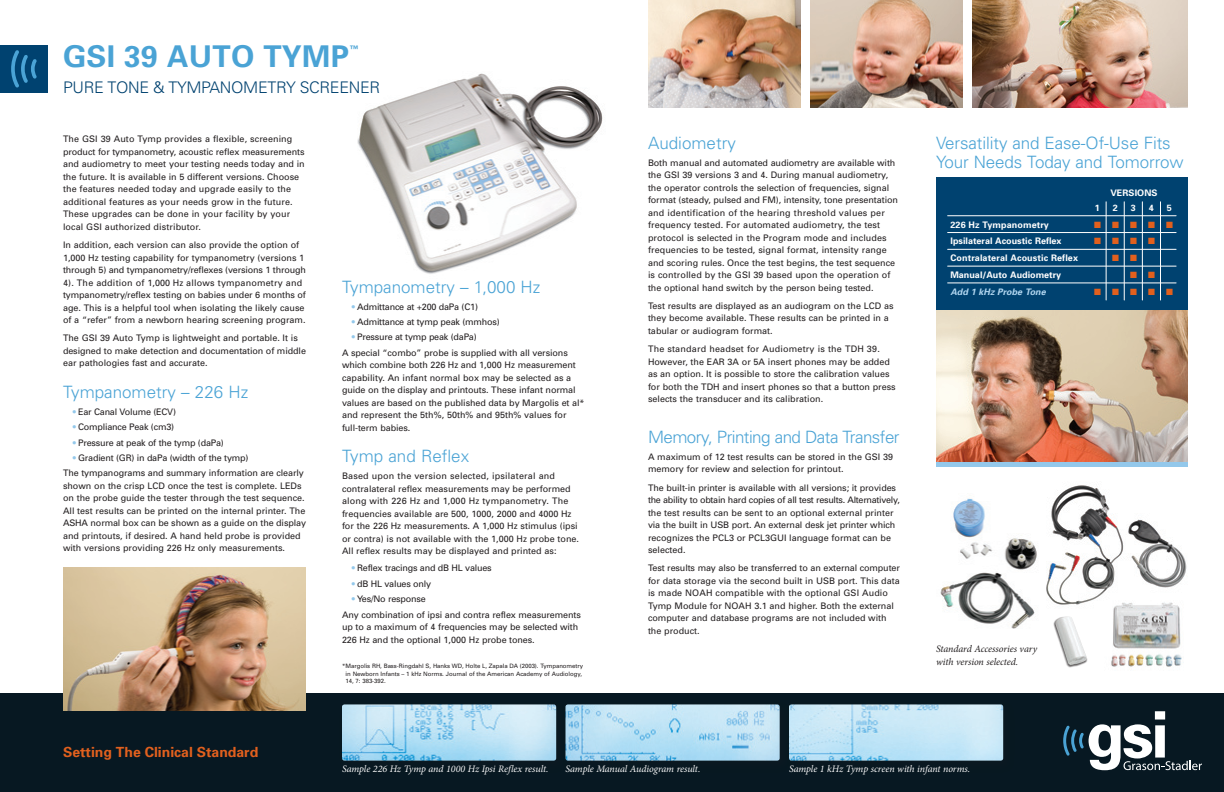
<style>
.page{position:relative;width:1224px;height:792px;background:#fff}
.page>*{position:absolute;margin:0;border:0;box-sizing:border-box;transform-origin:0 0}
.t1{font:700 30px "Univers";letter-spacing:.01em;color:#4aa3d5}
.t2{font:300 17px/19px "Univers";letter-spacing:-.005em;color:#4aa3d5}
.t3{font:300 17px "Univers";letter-spacing:-.03em;color:#4aa3d5}
.t4{font:300 16px "Univers";letter-spacing:-.02em;color:#004270}
.t5{font:700 14px "Univers";color:#e1601e}
.t6{font:italic 10px "Minion Pro";letter-spacing:-.01em;color:#fff}
.t7{font:italic 10px "Minion Pro";letter-spacing:-.005em;color:#231f20}
.t8{font:9px/12.5px "Univers";color:#231f20}
.t9{font:9px "Univers";letter-spacing:-.02em;color:#231f20}
.t10{font:700 9px "Univers";letter-spacing:.01em;color:#fff}
.t11{font:italic 700 9px "Univers";color:#b1d6f0}
.t12{font:9px "Zapf Dingbats";color:#e1601e}
.t13{font:700 9px "Univers";color:#4aa3d5}
.t14{font:6px/7.2px "Univers";letter-spacing:-.005em;color:#231f20}
.s1{font-weight:900;color:#93c8eb}
</style>
<div class="page">
<img style="left:357px;top:73px;width:246px;height:201px">
<div style="left:0;top:45px;width:48px;height:48px;background:#004270"></div>
<svg style="left:11px;top:50px;width:26px;height:38px"></svg>
<div style="left:0;top:693px;width:1224px;height:99px;background:#071822"></div>
<svg style="left:1063px;top:711px;width:139px;height:59px"></svg>
<img style="left:342px;top:704px;width:214px;height:57px">
<img style="left:566px;top:704px;width:214px;height:57px">
<img style="left:789px;top:704px;width:214px;height:57px">
<img style="left:63px;top:567px;width:243px;height:144px">
<img style="left:648px;top:0;width:153px;height:108px">
<img style="left:810px;top:0;width:153px;height:108px">
<img style="left:972px;top:0;width:216px;height:108px">
<img style="left:936px;top:310px;width:252px;height:152px">
<div style="left:936px;top:462px;width:252px;height:5px;background:#93c8eb"></div>
<div style="left:936px;top:177px;width:252px;height:133px;background:#004270"></div>
<hr style="left:948px;top:215px;width:228px;height:1px;background:#fff">
<hr style="left:948px;top:232px;width:228px;height:1px;background:#fff">
<hr style="left:948px;top:249px;width:228px;height:1px;background:#fff">
<hr style="left:948px;top:266px;width:228px;height:1px;background:#fff">
<hr style="left:948px;top:283px;width:228px;height:1px;background:#fff">
<hr style="left:1106px;top:202px;width:1px;height:98px;background:#fff">
<hr style="left:1124px;top:202px;width:1px;height:98px;background:#fff">
<hr style="left:1142px;top:202px;width:1px;height:98px;background:#fff">
<hr style="left:1160px;top:202px;width:1px;height:98px;background:#fff">
<img style="left:1046px;top:485px;width:141px;height:120px">
<img style="left:940px;top:498px;width:97px;height:131px">
<img style="left:1105px;top:601px;width:82px;height:66px">
<img style="left:1055px;top:616px;width:32px;height:50px">
<svg style="left:1123px;top:255px;width:2px;height:6px"></svg>
<svg style="left:1141px;top:272px;width:2px;height:6px"></svg>
<p class="t1" style="left:63px;top:37px;width:288px">GSI 39 Auto Tymp</p>
<p class="t13" style="left:350px;top:43px;width:10px">™</p>
<p class="t4" style="left:63px;top:78px;width:319px">Pure Tone &amp; Tympanometry Screener</p>
<p class="t8" style="left:63px;top:133px;width:243px">The GSI 39 Auto Tymp provides a flexible, screening product for tympanometry, acoustic reflex measurements and audiometry to meet your testing needs today and in the future. It is available in 5 different versions. Choose the features needed today and upgrade easily to the additional features as your needs grow in the future.<br>These upgrades can be done in your facility by your local GSI authorized distributor.</p>
<p class="t8" style="left:63px;top:238px;width:245px">In addition, each version can also provide the option of 1,000 Hz testing capability for tympanometry (versions 1 through 5) and tympanometry/reflexes (versions 1 through 4). The addition of 1,000 Hz allows tympanometry and tympanometry/reflex testing on babies under 6 months of age. This is a helpful tool when isolating the likely cause of a “refer” from a newborn hearing screening program.</p>
<p class="t8" style="left:63px;top:332px;width:245px">The GSI 39 Auto Tymp is lightweight and portable. It is designed to make detection and documentation of middle ear pathologies fast and accurate.</p>
<p class="t2" style="left:63px;top:382px;width:187px">Tympanometry – 226 Hz</p>
<p class="t9" style="left:72px;top:406px;width:106px"><span class="s1">•</span> Ear Canal Volume (ECV)</p>
<p class="t9" style="left:72px;top:421px;width:104px"><span class="s1">•</span> Compliance Peak (cm3)</p>
<p class="t9" style="left:72px;top:437px;width:153px"><span class="s1">•</span> Pressure at peak of the tymp (daPa)</p>
<p class="t9" style="left:72px;top:452px;width:178px"><span class="s1">•</span> Gradient (GR) in daPa (width of the tymp)</p>
<p class="t8" style="left:63px;top:467px;width:245px">The tympanograms and summary information are clearly shown on the crisp LCD once the test is complete. LEDs on the probe guide the tester through the test sequence.<br>All test results can be printed on the internal printer. The ASHA normal box can be shown as a guide on the display and printouts, if desired. A hand held probe is provided with versions providing 226 Hz only measurements.</p>
<p class="t5" style="left:63px;top:743px;width:197px">Setting The Clinical Standard</p>
<p class="t2" style="left:342px;top:277px;width:200px">Tympanometry – 1,000 Hz</p>
<p class="t9" style="left:351px;top:301px;width:129px"><span class="s1">•</span> Admittance at +200 daPa (C1)</p>
<p class="t9" style="left:351px;top:316px;width:150px"><span class="s1">•</span> Admittance at tymp peak (mmhos)</p>
<p class="t9" style="left:351px;top:332px;width:127px"><span class="s1">•</span> Pressure at tymp peak (daPa)</p>
<p class="t8" style="left:342px;top:346px;width:244px">A special “combo” probe is supplied with all versions which combine both 226 Hz and 1,000 Hz measurement capability. An infant normal box may be selected as a guide on the display and printouts. These infant normal values are based on the published data by Margolis et al* and represent the 5th%, 50th% and 95th% values for full-term babies.</p>
<p class="t2" style="left:342px;top:446px;width:129px">Tymp and Reflex</p>
<p class="t8" style="left:342px;top:470px;width:239px">Based upon the version selected, ipsilateral and contralateral reflex measurements may be performed along with 226 Hz and 1,000 Hz tympanometry. The frequencies available are 500, 1000, 2000 and 4000 Hz for the 226 Hz measurements. A 1,000 Hz stimulus (ipsi or contra) is not available with the 1,000 Hz probe tone.<br>All reflex results may be displayed and printed as:</p>
<p class="t9" style="left:351px;top:563px;width:142px"><span class="s1">•</span> Reflex tracings and dB HL values</p>
<p class="t9" style="left:351px;top:578px;width:82px"><span class="s1">•</span> dB HL values only</p>
<p class="t9" style="left:351px;top:593px;width:76px"><span class="s1">•</span> Yes/No response</p>
<p class="t8" style="left:342px;top:608px;width:241px">Any combination of ipsi and contra reflex measurements up to a maximum of 4 frequencies may be selected with<br>226 Hz and the optional 1,000 Hz probe tones.</p>
<p class="t14" style="left:346px;top:663px;width:239px;text-indent:-4px">*Margolis RH, Bass-Ringdahl S, Hanks WD, Holte L, Zapala DA (2003). Tympanometry in Newborn Infants – 1 kHz Norms. Journal of the American Academy of Audiology,<br>14, 7: 383-392.</p>
<p class="t2" style="left:648px;top:133px;width:89px">Audiometry</p>
<p class="t8" style="left:648px;top:156px;width:251px">Both manual and automated audiometry are available with the GSI 39 versions 3 and 4. During manual audiometry, the operator controls the selection of frequencies, signal format (steady, pulsed and FM), intensity, tone presentation and identification of the hearing threshold values per frequency tested. For automated audiometry, the test protocol is selected in the Program mode and includes frequencies to be tested, signal format, intensity range and scoring rules. Once the test begins, the test sequence is controlled by the GSI 39 based upon the operation of the optional hand switch by the person being tested.</p>
<p class="t8" style="left:648px;top:299px;width:247px">Test results are displayed as an audiogram on the LCD as they become available. These results can be printed in a tabular or audiogram format.</p>
<p class="t8" style="left:648px;top:343px;width:249px">The standard headset for Audiometry is the TDH 39.<br>However, the EAR 3A or 5A insert phones may be added as an option. It is possible to store the calibration values for both the TDH and insert phones so that a button press selects the transducer and its calibration.</p>
<p class="t3" style="left:648px;top:426px;width:253px">M emory, Printing and Data Transfer</p>
<p class="t8" style="left:648px;top:450px;width:247px">A maximum of 12 test results can be stored in the GSI 39 memory for review and selection for printout.</p>
<p class="t8" style="left:648px;top:481px;width:253px">The built-in printer is available with all versions; it provides the ability to obtain hard copies of all test results. Alternatively, the test results can be sent to an optional external printer via the built in USB port. An external desk jet printer which recognizes the PCL3 or PCL3GUI language format can be selected.</p>
<p class="t8" style="left:648px;top:562px;width:254px">Test results may also be transferred to an external computer for data storage via the second built in USB port. This data is made NOAH compatible with the optional GSI Audio Tymp Module for NOAH 3.1 and higher. Both the external computer and database programs are not included with the product.</p>
<p class="t2" style="left:936px;top:133px;width:249px">Versatility and Ease-Of-U se Fits<br>Your N eeds Today and Tomorrow</p>
<p class="t10" style="left:1110px;top:187px;width:47px">Versions</p>
<p class="t10" style="left:1095px;top:202px;width:7px">1</p>
<p class="t10" style="left:1113px;top:202px;width:7px">2</p>
<p class="t10" style="left:1131px;top:202px;width:7px">3</p>
<p class="t10" style="left:1149px;top:202px;width:7px">4</p>
<p class="t10" style="left:1167px;top:202px;width:7px">5</p>
<p class="t10" style="left:950px;top:219px;width:100px">226 Hz Tympanometry</p>
<p class="t12" style="left:1094px;top:220px;width:80px">■■■■■</p>
<p class="t10" style="left:950px;top:235px;width:113px">Ipsilateral Acoustic Reflex</p>
<p class="t12" style="left:1094px;top:237px;width:62px">■■■■</p>
<p class="t10" style="left:950px;top:252px;width:129px">Contralateral Acoustic Reflex</p>
<p class="t10" style="left:950px;top:269px;width:112px">Manual/Auto Audiometry</p>
<p class="t11" style="left:950px;top:286px;width:97px">Add 1 kHz Probe Tone</p>
<p class="t12" style="left:1094px;top:288px;width:80px">■■■■■</p>
<p class="t7" style="left:936px;top:642px;width:103px">Standard Accessories vary</p>
<p class="t7" style="left:936px;top:655px;width:84px">with version selected.</p>
<p class="t6" style="left:342px;top:762px;width:208px">Sample 226 Hz Tymp and 1000 Hz Ipsi Reflex result.</p>
<p class="t6" style="left:566px;top:762px;width:136px">Sample Manual Audiogram result.</p>
<p class="t6" style="left:789px;top:762px;width:183px">Sample 1 kHz Tymp screen with infant norms.</p>
</div>
